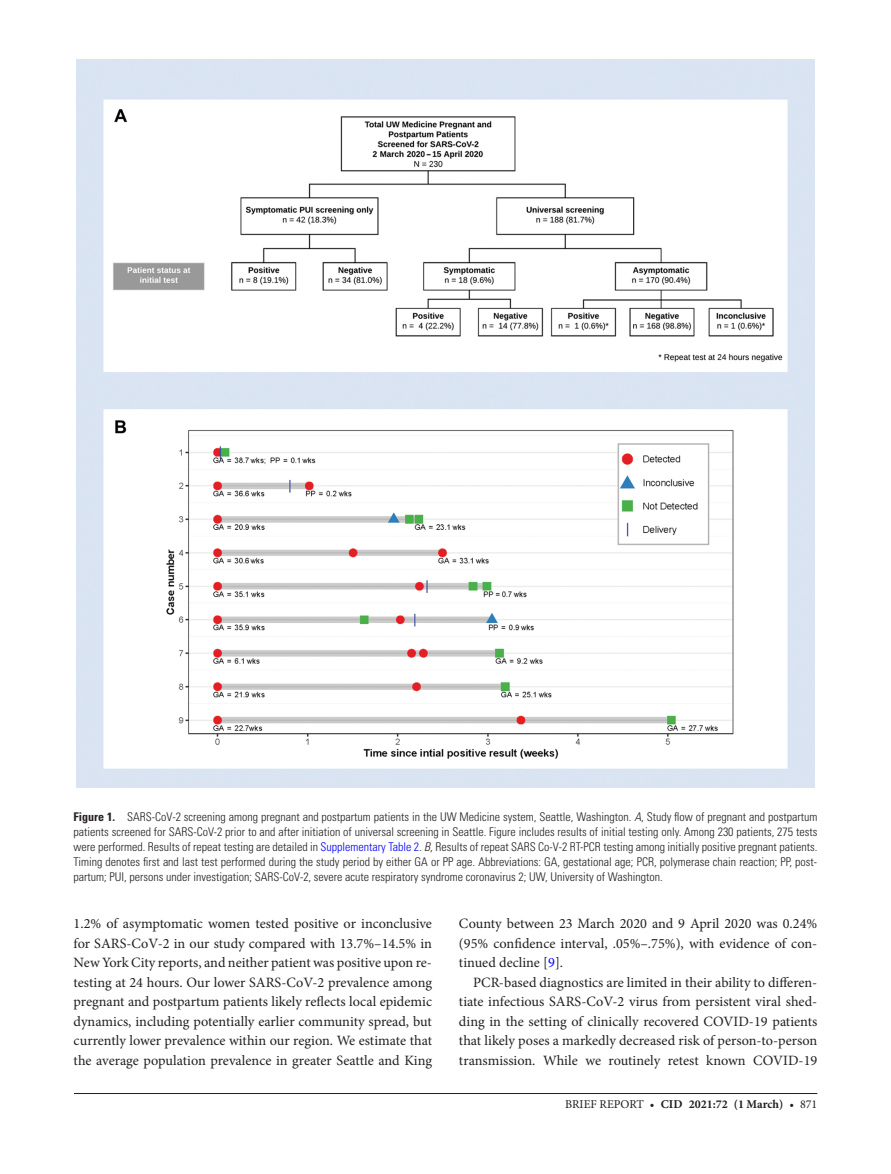
<style>
.page{position:relative;width:891px;height:1174px;background:#fff}
.page>*{position:absolute;margin:0;border:0;box-sizing:border-box;transform-origin:0 0}
.t1{font:14.25px/19.5px "Minion Pro";color:#231f20;text-align:justify}
.t2{font:300 condensed 12px/15px "Univers LT Std";color:#231f20;text-align:justify}
.t3{font:700 12px "Minion Pro";color:#231f20}
.s1{font-weight:700}
.s2{font-style:italic}
.s3{color:#00f}
.s4{font-weight:400}
</style>
<div class="page">
<hr style="left:74px;top:1093px;width:743px;height:1px;background:#231f20">
<img style="left:76px;top:59px;width:739px;height:728px">
<p class="t2" style="left:74px;top:809px;width:745px"><span class="s1">Figure 1.</span> SARS-CoV-2 screening among pregnant and postpartum patients in the UW Medicine system, Seattle, Washington. <span class="s2">A</span>, Study flow of pregnant and postpartum patients screened for SARS-CoV-2 prior to and after initiation of universal screening in Seattle. Figure includes results of initial testing only. Among 230 patients, 275 tests were performed. Results of repeat testing are detailed in <span class="s3">Supplementary Table 2</span>. <span class="s2">B</span>, Results of repeat SARS Co-V-2 RT-PCR testing among initially positive pregnant patients.<br>Timing denotes first and last test performed during the study period by either GA or PP age. Abbreviations: GA, gestational age; PCR, polymerase chain reaction; PP, post&shy;partum; PUI, persons under investigation; SARS-CoV-2, severe acute respiratory syndrome coronavirus 2; UW, University of Washington.</p>
<p class="t1" style="left:74px;top:914px;width:360px">1.2% of asymptomatic women tested positive or inconclusive for SARS-CoV-2 in our study compared with 13.7%–14.5% in New York City reports, and neither patient was positive upon re&shy;testing at 24 hours. Our lower SARS-CoV-2 prevalence among pregnant and postpartum patients likely reflects local epidemic dynamics, including potentially earlier community spread, but currently lower prevalence within our region. We estimate that the average population prevalence in greater Seattle and King</p>
<p class="t1" style="left:459px;top:914px;width:360px">County between 23 March 2020 and 9 April 2020 was 0.24% (95% confidence interval, .05%–.75%), with evidence of con&shy;tinued decline [<span class="s3">9</span>].</p>
<p class="t1" style="left:459px;top:973px;width:360px;text-indent:14px">PCR-based diagnostics are limited in their ability to differen&shy;tiate infectious SARS-CoV-2 virus from persistent viral shed&shy;ding in the setting of clinically recovered COVID-19 patients that likely poses a markedly decreased risk of person-to-person transmission. While we routinely retest known COVID-19</p>
<p class="t3" style="left:565px;top:1095px;width:254px"><span class="s4">BRIEF REPORT •</span> cid 2021:72 (1 March) <span class="s4">• 871</span></p>
</div>
